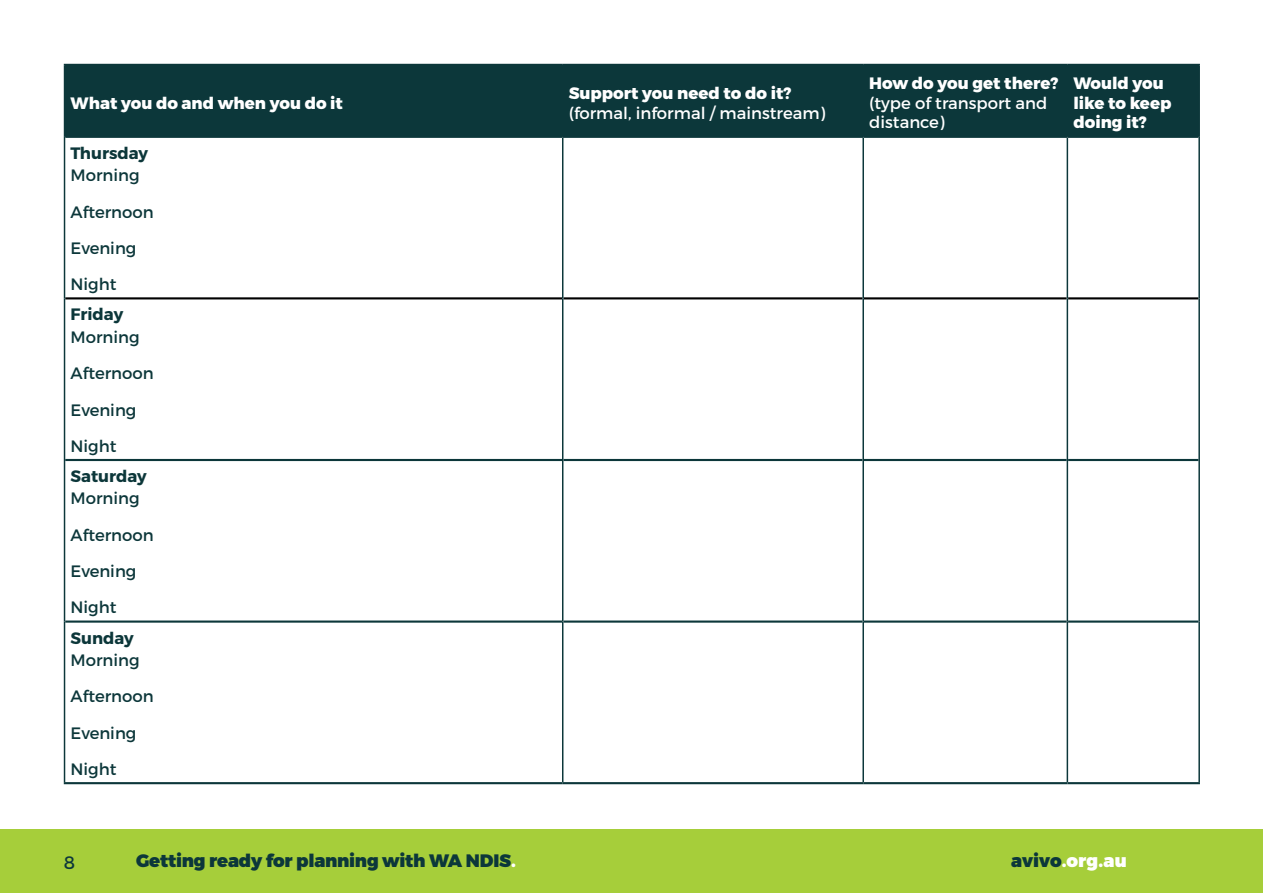
<style>
.page{position:relative;width:1263px;height:893px;background:#fff}
.page>*{position:absolute;margin:0;border:0;box-sizing:border-box;transform-origin:0 0}
.t1{font:900 18px "Montserrat";letter-spacing:-.015em;color:#0c373a}
.t2{font:900 18px "Montserrat";letter-spacing:.005em;color:#fff}
.t3{font:18px "Montserrat";color:#0c373a}
.t4{font:16.5px "Montserrat";color:#0c373a}
.t5{font:800 16.5px/19.8px "Montserrat";color:#fff}
.t6{font:16.5px/19.8px "Montserrat";color:#fff}
.t7{font:700 16.5px "Montserrat";color:#0c373a}
.s1{color:#fff}
.s2{color:#0c373a}
</style>
<div class="page">
<div style="left:0;top:829px;width:1263px;height:64px;background:#a6ce3a"></div>
<div style="left:65px;top:65px;width:1133px;height:71px;background:#0c373a"></div>
<hr style="left:65px;top:459px;width:497px;height:2px;background:#0c373a">
<hr style="left:563px;top:459px;width:299px;height:2px;background:#0c373a">
<hr style="left:864px;top:459px;width:203px;height:2px;background:#0c373a">
<hr style="left:1068px;top:459px;width:130px;height:2px;background:#0c373a">
<hr style="left:65px;top:620px;width:497px;height:3px;background:#0c373a">
<hr style="left:563px;top:620px;width:299px;height:3px;background:#0c373a">
<hr style="left:864px;top:620px;width:203px;height:3px;background:#0c373a">
<hr style="left:1068px;top:620px;width:130px;height:3px;background:#0c373a">
<hr style="left:64px;top:782px;width:499px;height:2px;background:#0c373a">
<hr style="left:563px;top:782px;width:300px;height:2px;background:#0c373a">
<hr style="left:863px;top:782px;width:204px;height:2px;background:#0c373a">
<hr style="left:1067px;top:782px;width:133px;height:2px;background:#0c373a">
<hr style="left:65px;top:297px;width:497px;height:2px;background:#000">
<hr style="left:563px;top:297px;width:299px;height:2px;background:#000">
<hr style="left:864px;top:297px;width:203px;height:2px;background:#000">
<hr style="left:1068px;top:297px;width:130px;height:2px;background:#000">
<hr style="left:64px;top:64px;width:499px;height:1px;background:#0c373a">
<hr style="left:64px;top:65px;width:1px;height:72px;background:#0c373a">
<hr style="left:563px;top:64px;width:300px;height:1px;background:#0c373a">
<hr style="left:562px;top:65px;width:1px;height:71px;background:#0c373a">
<hr style="left:562px;top:138px;width:1px;height:160px;background:#0c373a">
<hr style="left:562px;top:298px;width:1px;height:162px;background:#0c373a">
<hr style="left:562px;top:460px;width:1px;height:162px;background:#0c373a">
<hr style="left:562px;top:622px;width:1px;height:160px;background:#0c373a">
<hr style="left:863px;top:64px;width:204px;height:1px;background:#0c373a">
<hr style="left:862px;top:65px;width:2px;height:71px;background:#0c373a">
<hr style="left:1067px;top:64px;width:133px;height:1px;background:#0c373a">
<hr style="left:1067px;top:65px;width:1px;height:71px;background:#0c373a">
<hr style="left:1198px;top:65px;width:2px;height:72px;background:#0c373a">
<hr style="left:862px;top:138px;width:2px;height:160px;background:#0c373a">
<hr style="left:862px;top:298px;width:2px;height:162px;background:#0c373a">
<hr style="left:862px;top:460px;width:2px;height:162px;background:#0c373a">
<hr style="left:862px;top:622px;width:2px;height:160px;background:#0c373a">
<hr style="left:65px;top:136px;width:498px;height:2px;background:#0c373a">
<hr style="left:64px;top:137px;width:1px;height:161px;background:#0c373a">
<hr style="left:563px;top:136px;width:300px;height:2px;background:#0c373a">
<hr style="left:863px;top:136px;width:204px;height:2px;background:#0c373a">
<hr style="left:1067px;top:136px;width:131px;height:2px;background:#0c373a">
<hr style="left:1067px;top:138px;width:1px;height:160px;background:#0c373a">
<hr style="left:1198px;top:137px;width:2px;height:161px;background:#0c373a">
<hr style="left:64px;top:298px;width:1px;height:162px;background:#0c373a">
<hr style="left:1067px;top:298px;width:1px;height:162px;background:#0c373a">
<hr style="left:1198px;top:298px;width:2px;height:162px;background:#0c373a">
<hr style="left:64px;top:460px;width:1px;height:162px;background:#0c373a">
<hr style="left:64px;top:622px;width:1px;height:160px;background:#0c373a">
<hr style="left:1067px;top:460px;width:1px;height:162px;background:#0c373a">
<hr style="left:1198px;top:460px;width:2px;height:162px;background:#0c373a">
<hr style="left:1067px;top:622px;width:1px;height:160px;background:#0c373a">
<hr style="left:1198px;top:622px;width:2px;height:160px;background:#0c373a">
<p class="t5" style="left:71px;top:93px;width:274px">What you do and when you do it</p>
<p class="t7" style="left:71px;top:143px;width:79px">Thursday</p>
<p class="t4" style="left:71px;top:165px;width:71px">Morning</p>
<p class="t4" style="left:71px;top:202px;width:85px">Afternoon</p>
<p class="t4" style="left:71px;top:238px;width:67px">Evening</p>
<p class="t4" style="left:71px;top:274px;width:48px">Night</p>
<p class="t7" style="left:71px;top:304px;width:54px">Friday</p>
<p class="t4" style="left:71px;top:327px;width:71px">Morning</p>
<p class="t4" style="left:71px;top:363px;width:85px">Afternoon</p>
<p class="t4" style="left:71px;top:399px;width:67px">Evening</p>
<p class="t4" style="left:71px;top:436px;width:48px">Night</p>
<p class="t7" style="left:71px;top:466px;width:78px">Saturday</p>
<p class="t4" style="left:71px;top:488px;width:71px">Morning</p>
<p class="t4" style="left:71px;top:525px;width:85px">Afternoon</p>
<p class="t4" style="left:71px;top:561px;width:67px">Evening</p>
<p class="t4" style="left:71px;top:597px;width:48px">Night</p>
<p class="t7" style="left:71px;top:627px;width:65px">Sunday</p>
<p class="t4" style="left:71px;top:650px;width:71px">Morning</p>
<p class="t4" style="left:71px;top:686px;width:85px">Afternoon</p>
<p class="t4" style="left:71px;top:723px;width:67px">Evening</p>
<p class="t4" style="left:71px;top:759px;width:48px">Night</p>
<p class="t5" style="left:569px;top:83px;width:224px">Support you need to do it?</p>
<p class="t6" style="left:569px;top:103px;width:258px">(formal, informal / mainstream)</p>
<p class="t5" style="left:869px;top:74px;width:191px">How do you get there?</p>
<p class="t6" style="left:869px;top:93px;width:180px">(type of transport and distance)</p>
<p class="t5" style="left:1073px;top:74px;width:100px">Would you like to keep doing it?</p>
<p class="t3" style="left:64px;top:851px;width:13px">8</p>
<p class="t1" style="left:136px;top:850px;width:381px">Getting ready for planning with WA NDIS<span class="s1">.</span></p>
<p class="t2" style="left:1011px;top:850px;width:117px"><span class="s2">avivo</span>.org.au</p>
</div>
